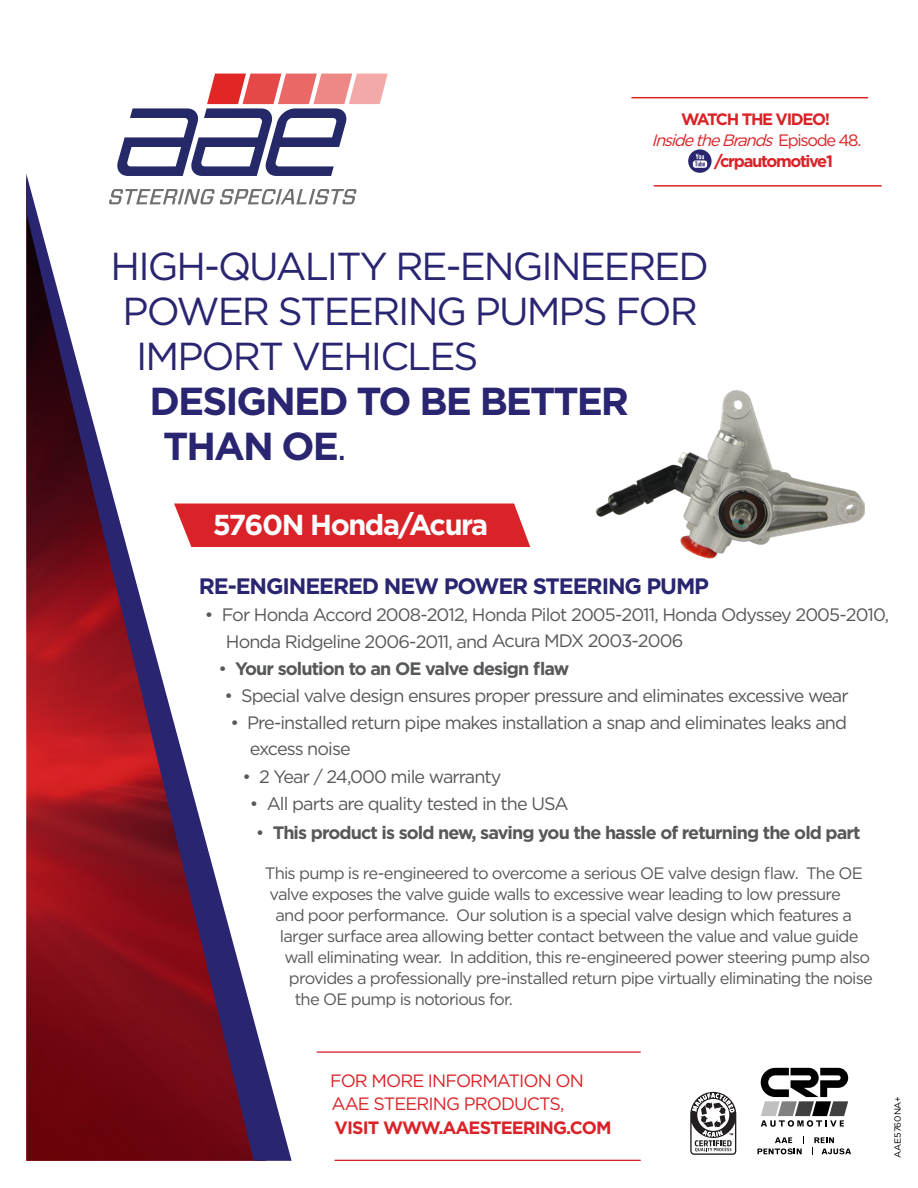
<style>
.page{position:relative;width:918px;height:1188px;background:#fff}
.page>*{position:absolute;margin:0;border:0;box-sizing:border-box;transform-origin:0 0}
.t1{font:39px "Gotham";letter-spacing:-.05em;color:#292571}
.t2{font:700 39px "Gotham";letter-spacing:-.05em;color:#292571}
.t3{font:700 28.8px "Gotham";letter-spacing:-.05em;color:#fff}
.AAE_copy{font:700 22.35px "Gotham";letter-spacing:-.05em;color:#292571}
.AAE_copy-2{font:18px "Gotham";letter-spacing:-.05em;color:#57585a}
.AAE_copy-3{font:700 18px "Gotham";letter-spacing:-.05em;color:#57585a}
.AAE_copy-4{font:17.85px/23.5px "Gotham";letter-spacing:-.05em;color:#da2328}
.AAE_copy-5{font:700 17.85px "Gotham";letter-spacing:-.05em;color:#da2328}
.AAE_copy-6{font:16.5px "Gotham";letter-spacing:-.05em;color:#57585a}
.AAE_copy-7{font:700 16.5px "Gotham";letter-spacing:-.08em;color:#da2328}
.AAE_copy-8{font:italic 16.5px "Gotham";color:#da2328}
.AAE_copy-9{font:9px "Gotham";letter-spacing:-.02em;color:#000}
.s1{font-style:normal}
.s2{font-weight:400}
</style>
<div class="page">
<svg style="left:26px;top:174px;width:266px;height:987px"></svg>
<svg style="left:116px;top:74px;width:272px;height:102px"></svg>
<svg style="left:109px;top:189px;width:248px;height:15px"></svg>
<div style="left:174px;top:504px;width:356px;height:43px;background:#da2328"></div>
<img style="left:595px;top:390px;width:270px;height:169px">
<svg style="left:688px;top:149px;width:24px;height:24px"></svg>
<hr style="left:654px;top:185px;width:228px;height:2px;background:#da2328">
<hr style="left:631px;top:97px;width:237px;height:1px;background:#da2328">
<hr style="left:317px;top:1051px;width:324px;height:2px;background:#da2328">
<hr style="left:335px;top:1160px;width:306px;height:1px;background:#da2328">
<svg style="left:761px;top:1068px;width:87px;height:59px"></svg>
<svg style="left:757px;top:1136px;width:47px;height:18px"></svg>
<svg style="left:812px;top:1137px;width:39px;height:18px"></svg>
<svg style="left:690px;top:1092px;width:46px;height:63px"></svg>
<p class="AAE_copy-7" style="left:681px;top:108px;width:151px">WATCH THE VIDEO!</p>
<p class="AAE_copy-8" style="left:652px;top:129px;width:211px">InsidetheBrands<span class="s1">E p i s o d e 4 8 .</span></p>
<p class="AAE_copy-7" style="left:714px;top:150px;width:120px">/crpautomotive1</p>
<p class="t1" style="left:111px;top:241px;width:600px">HIGH-QUALITY RE-ENGINEERED</p>
<p class="t1" style="left:123px;top:286px;width:577px">POWER STEERING PUMPS FOR</p>
<p class="t1" style="left:136px;top:331px;width:344px">IMPORT VEHICLES</p>
<p class="t2" style="left:150px;top:375px;width:481px">DESIGNED TO BE BETTER</p>
<p class="t2" style="left:163px;top:420px;width:185px">THAN OE<span class="s2">.</span></p>
<p class="t3" style="left:213px;top:506px;width:277px">5760N Honda/Acura</p>
<p class="AAE_copy" style="left:199px;top:571px;width:512px">RE-ENGINEERED NEW POWER STEERING PUMP</p>
<p class="AAE_copy-2" style="left:205px;top:603px;width:686px">• For Honda Accord 2008-2012, Honda Pilot 2005-2011, Honda Odyssey 2005-2010,</p>
<p class="AAE_copy-2" style="left:226px;top:630px;width:459px">Honda Ridgeline 2006-2011, and Acura MDX 2003-2006</p>
<p class="AAE_copy-3" style="left:218px;top:657px;width:352px"><span class="s2">•</span> Your solution to an OE valve design flaw</p>
<p class="AAE_copy-2" style="left:224px;top:684px;width:626px">• Special valve design ensures proper pressure and eliminates excessive wear</p>
<p class="AAE_copy-2" style="left:230px;top:711px;width:618px">• Pre-installed return pipe makes installation a snap and eliminates leaks and</p>
<p class="AAE_copy-2" style="left:250px;top:737px;width:102px">excess noise</p>
<p class="AAE_copy-2" style="left:242px;top:765px;width:261px">• 2 Year / 24,000 mile warranty</p>
<p class="AAE_copy-2" style="left:250px;top:792px;width:320px">• All parts are quality tested in the USA</p>
<p class="AAE_copy-3" style="left:256px;top:820px;width:606px"><span class="s2">•</span> This product is sold new, saving you the hassle of returning the old part</p>
<p class="AAE_copy-6" style="left:265px;top:863px;width:599px">This pump is re-engineered to overcome a serious OE valve design flaw. The OE</p>
<p class="AAE_copy-6" style="left:269px;top:884px;width:573px">valve exposes the valve guide walls to excessive wear leading to low pressure</p>
<p class="AAE_copy-6" style="left:275px;top:905px;width:578px">and poor performance. Our solution is a special valve design which features a</p>
<p class="AAE_copy-6" style="left:280px;top:926px;width:580px">larger surface area allowing better contact between the value and value guide</p>
<p class="AAE_copy-6" style="left:284px;top:947px;width:587px">wall eliminating wear. In addition, this re-engineered power steering pump also</p>
<p class="AAE_copy-6" style="left:289px;top:968px;width:585px">provides a professionally pre-installed return pipe virtually eliminating the noise</p>
<p class="AAE_copy-6" style="left:295px;top:989px;width:220px">the OE pump is notorious for.</p>
<p class="AAE_copy-4" style="left:330px;top:1068px;width:255px">FOR MORE INFORMATION ON<br>AAE STEERING PRODUCTS,</p>
<p class="AAE_copy-5" style="left:335px;top:1116px;width:278px">VISIT WWW.AAESTEERING.COM</p>
<p class="AAE_copy-9" style="left:892px;top:1158px;width:63px;rotate:-90deg">AAE5760NA+</p>
</div>
